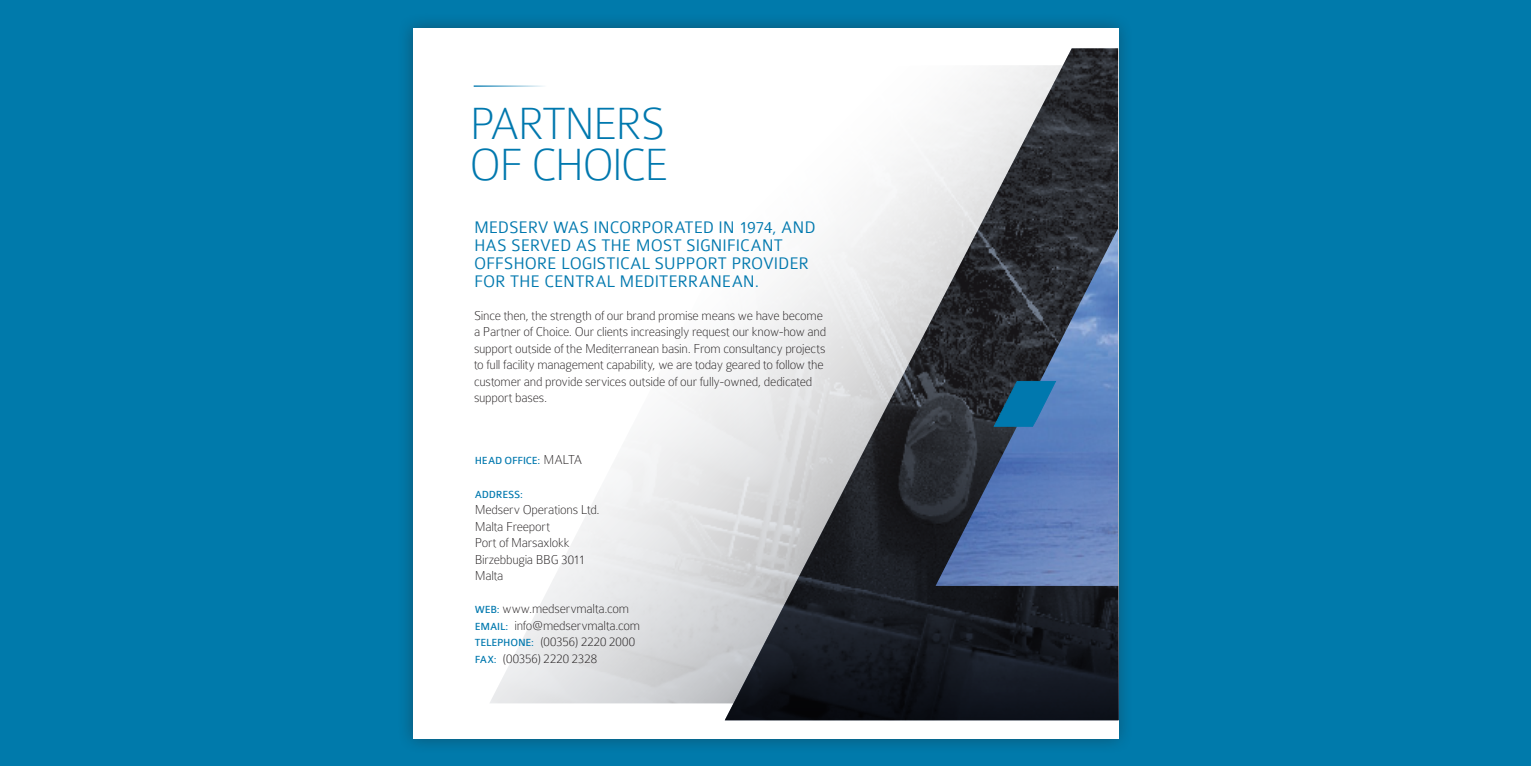
<style>
.page{position:relative;width:1531px;height:766px;background:#fff}
.page>*{position:absolute;margin:0;border:0;box-sizing:border-box;transform-origin:0 0}
.t1{font:100 48.15px/41.2px "Colaborate";letter-spacing:-.045em;color:#0078ae}
.t2{font:300 17.85px/17.9px "Colaborate";letter-spacing:-.005em;color:#0078ae}
.t3{font:100 13.8px/16.5px "Colaborate";letter-spacing:-.015em;color:#231f20}
.t4{font:10.95px "Colaborate";letter-spacing:-.015em;color:#0078ae}
.s1{font-weight:100;font-size:13.8px;color:#231f20}
.s2{font-weight:400;font-size:10.95px;color:#0078ae}
</style>
<div class="page">
<div style="left:0;top:0;width:1531px;height:765px;background:#007aab"></div>
<div style="left:396px;top:12px;width:737px;height:742px;background:#231f20;opacity:.4"></div>
<svg style="left:413px;top:28px;width:705px;height:710px"></svg>
<svg style="left:725px;top:48px;width:393px;height:672px"></svg>
<hr style="left:1117px;top:616px;width:1px;height:122px;background:#231f20">
<svg style="left:935px;top:201px;width:183px;height:384px"></svg>
<hr style="left:474px;top:85px;width:72px;height:2px;background:#0078ae">
<svg style="left:994px;top:381px;width:62px;height:45px"></svg>
<h1 class="t1" style="left:469px;top:103px;width:201px">PARTNERS<br>OF CHOICE</h1>
<p class="t2" style="left:474px;top:218px;width:343px">MEDSERV WAS INCORPORATED IN 1974, AND HAS SERVED AS THE MOST SIGNIFICANT OFFSHORE LOGISTICAL SUPPORT PROVIDER FOR THE CENTRAL MEDITERRANEAN.</p>
<p class="t3" style="left:474px;top:307px;width:354px">Since then, the strength of our brand promise means we have become a Partner of Choice. Our clients increasingly request our know-how and support outside of the Mediterranean basin. From consultancy projects to full facility management capability, we are today geared to follow the customer and provide services outside of our fully-owned, dedicated support bases.</p>
<p class="t4" style="left:475px;top:455px;width:109px">HEAD OFFICE: <span class="s1">MALTA</span></p>
<p class="t4" style="left:475px;top:488px;width:50px">ADDRESS:</p>
<p class="t3" style="left:475px;top:501px;width:126px">Medserv Operations Ltd.<br>Malta Freeport<br>Port of Marsaxlokk<br>Birzebbugia BBG 3011<br>Malta</p>
<p class="t3" style="left:475px;top:600px;width:167px"><span class="s2">WEB:</span> www.medservmalta.com<br><span class="s2">EMAIL:</span> info@medservmalta.com<br><span class="s2">TELEPHONE:</span> (00356) 2220 2000<br><span class="s2">FAX:</span> (00356) 2220 2328</p>
</div>
